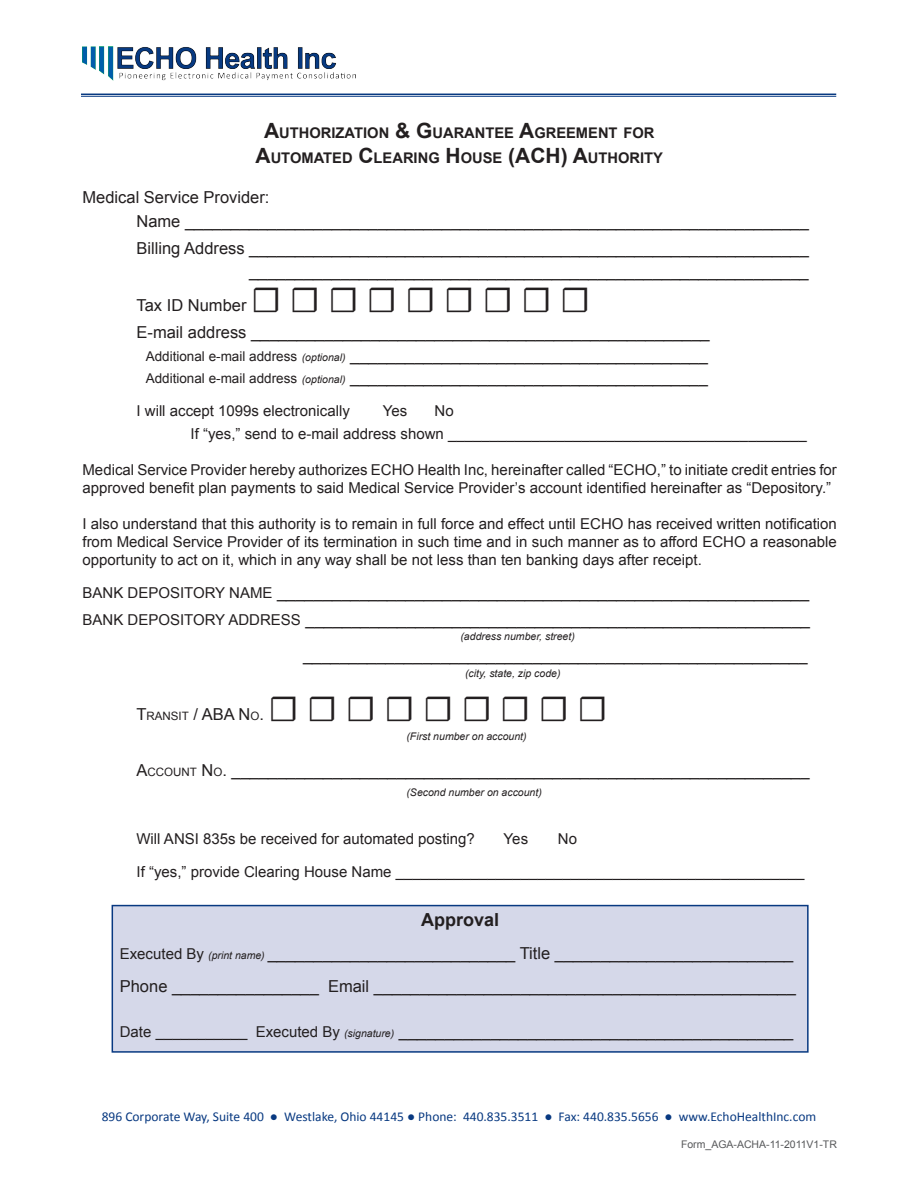
<style>
.page{position:relative;width:918px;height:1188px;background:#fff}
.page>*{position:absolute;margin:0;border:0;box-sizing:border-box;transform-origin:0 0}
.t1{font:36px "Minion Pro";color:#231f20}
.t2{font:700 18px "Arial";color:#231f20}
.t3{font:16.5px "Arial";color:#231f20}
.t4{font:15px/18px "Arial";color:#231f20}
.t5{font:700 14.7px "Arial";color:#231f20}
.t6{font:13.5px "Calibri";color:#083981}
.t7{font:italic 10.5px "Arial";color:#231f20}
.t8{font:10.5px "Arial";color:#57585a}
.s1{font-size:21px}
.s2{font-family:"Minion Pro";font-size:36px}
.s3{font-size:13.5px}
.s4{font-style:italic;font-size:10.5px}
.s5{font-size:15px}
.s6{font-family:"Arial";font-size:16.5px}
.s7{font-family:"Arial";font-size:11.55px}
.s8{font-style:inherit}
.s9{font-size:11.55px}
.s10{font-family:"Arial"}
</style>
<div class="page">
<img style="left:83px;top:46px;width:272px;height:35px">
<div style="left:112px;top:906px;width:696px;height:146px;background:#d5d8e9"></div>
<div style="left:112px;top:905px;width:697px;height:148px;border:2px solid #083981"></div>
<hr style="left:81px;top:94px;width:755px;height:1px;background:#083981">
<hr style="left:81px;top:96px;width:755px;height:1px;background:#083981">
<p class="t5" style="left:264px;top:123px;width:392px"><span class="s1">A</span>UTHORIZATION <span class="s1">&amp; G</span>UARANTEE <span class="s1">A</span>GREEMENT FOR</p>
<p class="t5" style="left:256px;top:148px;width:409px"><span class="s1">A</span>UTOMATED <span class="s1">C</span>LEARING <span class="s1">H</span> OUSE <span class="s1">(ACH) A</span>UTHORITY</p>
<p class="t3" style="left:82px;top:187px;width:189px">Medical Service Provider:</p>
<p class="t3" style="left:136px;top:211px;width:674px">Name ____________________________________________________________________</p>
<p class="t3" style="left:136px;top:238px;width:674px">Billing Address _____________________________________________________________</p>
<p class="t3" style="left:249px;top:260px;width:561px">_____________________________________________________________</p>
<p class="t3" style="left:136px;top:295px;width:456px">Tax ID Number <span class="s2">☐ ☐ ☐ ☐ ☐ ☐ ☐ ☐ ☐</span></p>
<p class="t3" style="left:136px;top:322px;width:575px">E-mail address __________________________________________________</p>
<p class="t3" style="left:146px;top:344px;width:564px"><span class="s3">Additional e-mail address</span> <span class="s4">(optional)</span> _______________________________________</p>
<p class="t3" style="left:146px;top:367px;width:564px"><span class="s3">Additional e-mail address</span> <span class="s4">(optional)</span> _______________________________________</p>
<p class="t4" style="left:136px;top:402px;width:215px">I will accept 1099s electronically</p>
<p class="t4" style="left:383px;top:402px;width:26px">Yes</p>
<p class="t4" style="left:435px;top:402px;width:21px">No</p>
<p class="t4" style="left:190px;top:425px;width:618px">If “yes,” send to e-mail address shown ___________________________________________</p>
<p class="t4" style="left:82px;top:461px;width:756px">Medical Service Provider hereby authorizes ECHO Health Inc, hereinafter called “ECHO,” to initiate credit entries for approved benefit plan payments to said Medical Service Provider’s account identified hereinafter as “Depository.”</p>
<p class="t4" style="left:82px;top:515px;width:756px;text-align:justify">I also understand that this authority is to remain in full force and effect until ECHO has received written notification from Medical Service Provider of its termination in such time and in such manner as to afford ECHO a reasonable opportunity to act on it, which in any way shall be not less than ten banking days after receipt.</p>
<p class="t3" style="left:82px;top:581px;width:728px"><span class="s5">BANK DEPOSITORY NAME</span> __________________________________________________________</p>
<p class="t3" style="left:82px;top:608px;width:729px"><span class="s5">BANK DEPOSITORY ADDRESS</span> _______________________________________________________</p>
<p class="t7" style="left:460px;top:629px;width:116px">(address number, street)</p>
<p class="t3" style="left:303px;top:644px;width:506px">_______________________________________________________</p>
<p class="t7" style="left:465px;top:667px;width:97px">(city, state, zip code)</p>
<p class="t1" style="left:136px;top:685px;width:473px"><span class="s6">T</span><span class="s7">RANSIT</span> <span class="s6">/ ABA N</span> <span class="s7">O</span><span class="s6">.</span> ☐ ☐ ☐ ☐ ☐ ☐ ☐ ☐ ☐</p>
<p class="t7" style="left:406px;top:730px;width:122px">(First number on account)</p>
<p class="t3" style="left:136px;top:760px;width:675px"><span class="s8">A</span><span class="s9">CCOUNT</span> <span class="s8">N</span> <span class="s9">O</span><span class="s8">.</span> _______________________________________________________________</p>
<p class="t7" style="left:406px;top:786px;width:137px">(Second number on account)</p>
<p class="t4" style="left:136px;top:830px;width:393px">Will ANSI 835s be received for automated posting? Yes</p>
<p class="t4" style="left:558px;top:830px;width:21px">No</p>
<p class="t4" style="left:136px;top:863px;width:669px">If “yes,” provide Clearing House Name _________________________________________________</p>
<p class="t2" style="left:421px;top:908px;width:80px">Approval</p>
<p class="t3" style="left:120px;top:943px;width:675px"><span class="s5">Executed By</span> <span class="s4">(print name)</span> ___________________________ Title __________________________</p>
<p class="t3" style="left:120px;top:976px;width:678px">Phone ________________ Email ______________________________________________</p>
<p class="t3" style="left:120px;top:1021px;width:675px"><span class="s5">Date ___________ Executed By</span> <span class="s4">(signature)</span> ___________________________________________</p>
<p class="t6" style="left:102px;top:1108px;width:716px">896 Corporate Way, Suite 400 <span class="s10">●</span> Westlake, Ohio 44145 <span class="s10">●</span> Phone: 440.835.3511 <span class="s10">●</span> Fax: 440.835.5656 <span class="s10">●</span> www.EchoHealthInc.com</p>
<p class="t8" style="left:681px;top:1137px;width:157px">Form_AGA-ACHA-11-2011V1-TR</p>
</div>
